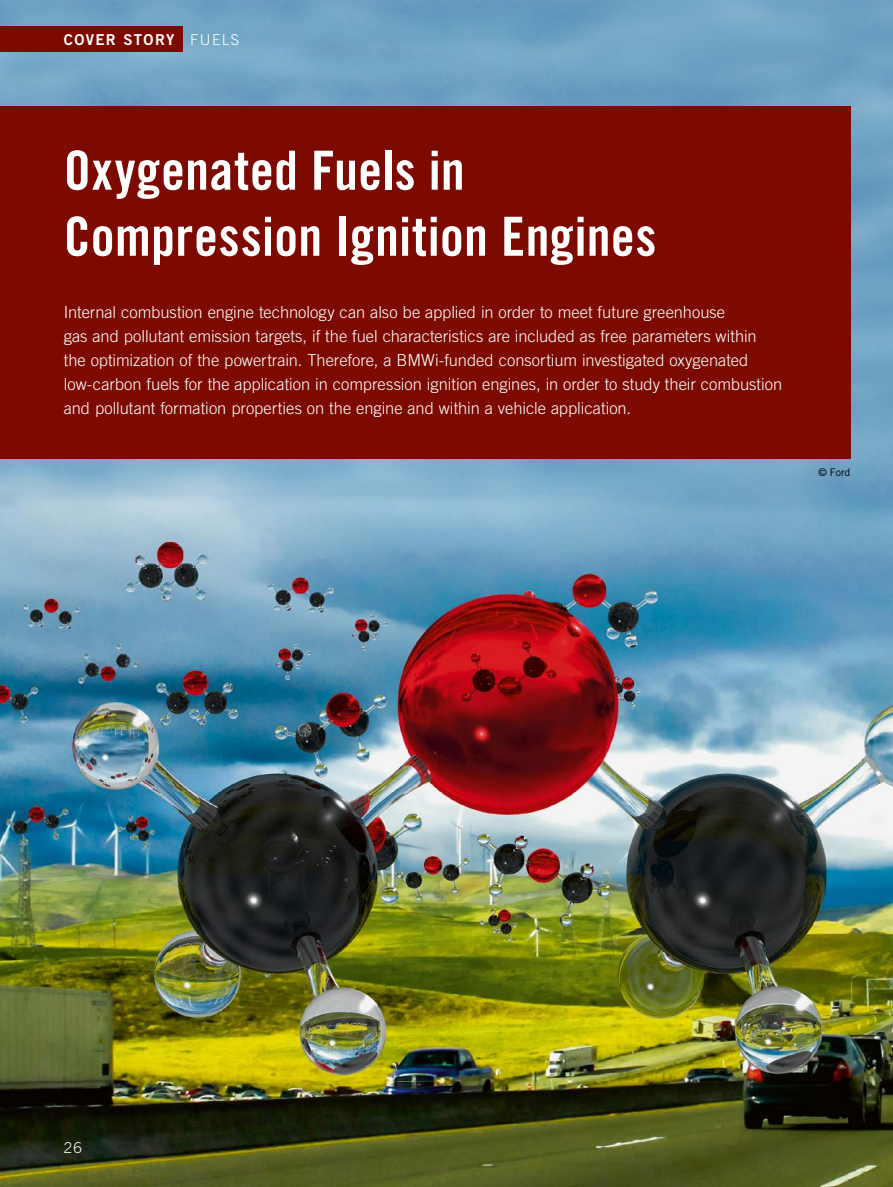
<style>
.page{position:relative;width:893px;height:1187px;background:#fff}
.page>*{position:absolute;margin:0;border:0;box-sizing:border-box;transform-origin:0 0}
.Title_x{font:54px/66px "Trade Gothic LT Std Bd Cn 20";letter-spacing:.005em;color:#fff}
.Trailer_x{font:300 16.5px/24px "Trade Gothic LT Std";color:#fff}
.Category_x{font:15px "Trade Gothic LT Std Bd 2";letter-spacing:.09em;color:#fff}
.NoXML_Pagina{font:300 15px "Trade Gothic LT Std";color:#fff}
.Image_Source_x{font:10.5px "Trade Gothic LT Std";color:#000}
.s1{font-family:"Trade Gothic LT Std";font-weight:300}
</style>
<div class="page">
<img style="left:0;top:0;width:893px;height:1186px">
<div style="left:0;top:106px;width:850px;height:352px;background:#7d0a00"></div>
<div style="left:0;top:26px;width:183px;height:26px;background:#7d0a00"></div>
<p class="Category_x" style="left:64px;top:30px;width:177px">COVER STORY <span class="s1">Fuels</span></p>
<p class="Title_x" style="left:64px;top:137px;width:594px">Oxygenated Fuels in<br>Compression Ignition Engines</p>
<p class="Trailer_x" style="left:64px;top:300px;width:720px">Internal combustion engine technology can also be applied in order to meet future greenhouse<br>gas and pollutant emission targets, if the fuel characteristics are included as free parameters within the optimization of the powertrain. Therefore, a BMWi-funded consortium investigated oxygenated low-carbon fuels for the application in compression ignition engines, in order to study their combustion and pollutant formation properties on the engine and within a vehicle application.</p>
<p class="Image_Source_x" style="left:818px;top:465px;width:34px">© Ford</p>
<p class="NoXML_Pagina" style="left:64px;top:1138px;width:20px">26</p>
</div>
